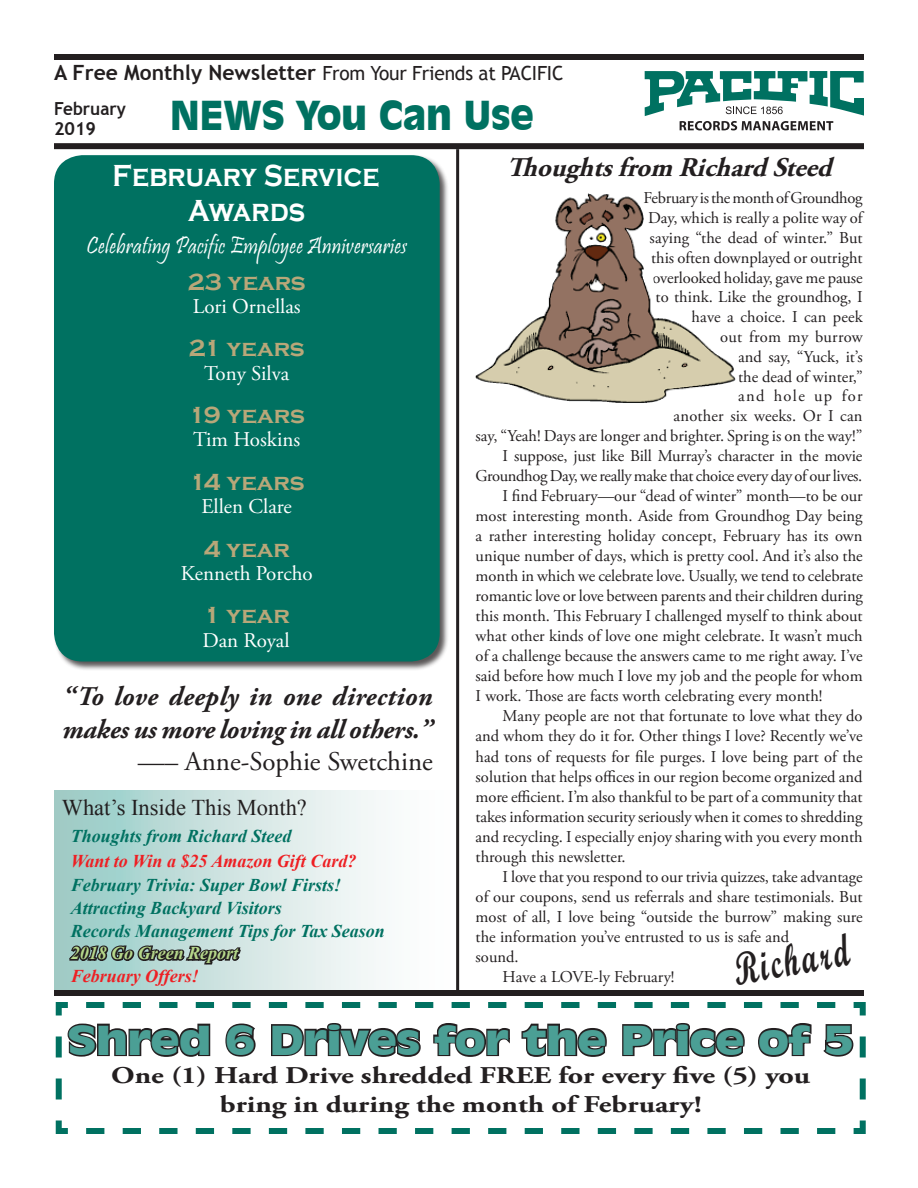
<style>
.page{position:relative;width:918px;height:1188px;background:#fff}
.page>*{position:absolute;margin:0;border:0;box-sizing:border-box;transform-origin:0 0}
.t1{font:45px "Script MT Bold";color:#231f20;scale:.67 1}
.t2{font:900 39px "Incised 901 BT";letter-spacing:-.02em;color:#4b9f95;scale:1.25 1}
.t3{font:900 39px "Incised 901 BT";letter-spacing:-.01em;color:#007161}
.t4{font:700 31.35px/34.2px "Copperplate Gothic";letter-spacing:.01em;color:#fff;text-align:center;scale:.85 1}
.t5{font:italic 700 27px/32.4px "Adobe Garamond Pro";letter-spacing:-.01em;color:#231f20}
.t6{font:italic 700 27px "Adobe Garamond Pro";color:#231f20}
.t7{font:27px "Adobe Garamond Pro";color:#231f20}
.t8{font:24.75px "Pristina";letter-spacing:.01em;color:#fff;scale:.91 1}
.t9{font:700 24px/28.8px "Adobe Garamond Pro";color:#231f20;text-align:center;scale:1.25 1}
.t10{font:700 24px "Copperplate Gothic";color:#b8a779}
.t11{font:22.5px "Times New Roman";color:#231f20}
.t12{font:21px "Adobe Garamond Pro";color:#fff}
.t13{font:19.5px "Trebuchet MS";letter-spacing:-.01em;color:#231f20}
.t14{font:italic 700 18px/22.6px "Times New Roman";color:#007161}
.t15{font:italic 700 18px "Times New Roman";color:#ee1f23}
.t16{font:italic 700 18px "Times New Roman";color:#b6d88b}
.t17{font:700 18px/19.5px "Trebuchet MS";color:#231f20;scale:.95 1}
.t18{font:16.5px "Adobe Garamond Pro";color:#231f20}
.t19{font:16.5px "Adobe Garamond Pro";letter-spacing:-.025em;color:#231f20}
.t20{font:16.5px "Adobe Garamond Pro";letter-spacing:-.02em;color:#231f20}
.t21{font:16.5px "Adobe Garamond Pro";letter-spacing:.08em;color:#231f20}
.s1{font-weight:700;font-size:21px}
</style>
<div class="page">
<div style="left:54px;top:791px;width:457px;height:199px;background:linear-gradient(to right,#9fccc7,#fff)"></div>
<svg style="left:65px;top:943px;width:178px;height:47px;background:#94afac"></svg>
<div style="left:54px;top:990px;width:810px;height:6px;background:#231f20"></div>
<div style="left:54px;top:143px;width:810px;height:6px;background:#231f20"></div>
<div style="left:54px;top:54px;width:810px;height:6px;background:#231f20"></div>
<svg style="left:645px;top:71px;width:219px;height:59px"></svg>
<svg style="left:55px;top:1002px;width:811px;height:132px"></svg>
<hr style="left:456px;top:149px;width:3px;height:844px;background:#231f20">
<div style="left:53px;top:155px;width:396px;height:516px;background:#231f20;opacity:.75"></div>
<div style="left:54px;top:155px;width:386px;height:506px;background:#007161;border-radius:28px"></div>
<img style="left:476px;top:193px;width:260px;height:210px">
<p class="t13" style="left:54px;top:62px;width:511px"><span class="s1">A Free Monthly Newsletter</span> From Your Friends at Pacific</p>
<p class="t17" style="left:54px;top:99px;width:77px">February<br>2019</p>
<h3 class="t6" style="left:507px;top:152px;width:335px">Thoughtsfrom RichardSteed</h3>
<h2 class="t3" style="left:170px;top:92px;width:366px">News You Can Use</h2>
<h3 class="t4" style="left:113px;top:159px;width:316px">February Service<br>Awards</h3>
<h3 class="t8" style="left:87px;top:232px;width:354px">Celebrating Pacific Employee Anniversaries</h3>
<h3 class="t10" style="left:188px;top:268px;width:120px">23 years</h3>
<p class="t12" style="left:193px;top:294px;width:109px">Lori Ornellas</p>
<h3 class="t10" style="left:189px;top:335px;width:117px">21 years</h3>
<p class="t12" style="left:204px;top:360px;width:87px">Tony Silva</p>
<h3 class="t10" style="left:189px;top:402px;width:118px">19 years</h3>
<p class="t12" style="left:193px;top:427px;width:109px">Tim Hoskins</p>
<h3 class="t10" style="left:189px;top:469px;width:117px">14 years</h3>
<p class="t12" style="left:202px;top:494px;width:92px">Ellen Clare</p>
<h3 class="t10" style="left:204px;top:535px;width:88px">4 year</h3>
<p class="t12" style="left:181px;top:561px;width:134px">Kenneth Porcho</p>
<h3 class="t10" style="left:204px;top:602px;width:88px">1 year</h3>
<p class="t12" style="left:202px;top:627px;width:89px">Dan Royal</p>
<p class="t20" style="left:644px;top:188px;width:220px">February is the month of Groundhog</p>
<p class="t18" style="left:648px;top:208px;width:216px">Day, which is really a polite way of</p>
<p class="t18" style="left:650px;top:228px;width:214px">saying “the dead of winter.” But</p>
<p class="t18" style="left:651px;top:248px;width:213px">this often downplayed or outright</p>
<p class="t18" style="left:653px;top:267px;width:211px">overlooked holiday, gave me pause</p>
<p class="t18" style="left:656px;top:287px;width:208px">to think. Like the groundhog, I</p>
<p class="t18" style="left:692px;top:307px;width:173px">have a choice. I can peek</p>
<p class="t18" style="left:720px;top:327px;width:144px">out from my burrow</p>
<p class="t18" style="left:738px;top:347px;width:126px">and say, “Yuck, it’s</p>
<p class="t18" style="left:738px;top:366px;width:126px">the dead of winter,”</p>
<p class="t21" style="left:738px;top:386px;width:126px">and hole up for</p>
<p class="t18" style="left:674px;top:406px;width:190px">another six weeks. Or I can</p>
<p class="t18" style="left:476px;top:426px;width:388px">say, “Yeah! Days are longer and brighter. Spring is on the way!”</p>
<p class="t18" style="left:503px;top:446px;width:361px">I suppose, just like Bill Murray’s character in the movie</p>
<p class="t19" style="left:476px;top:466px;width:388px">Groundhog Day, we really make that choice every day of our lives.</p>
<p class="t18" style="left:503px;top:486px;width:361px">I find February—our “dead of winter” month—to be our</p>
<p class="t18" style="left:476px;top:506px;width:388px">most interesting month. Aside from Groundhog Day being</p>
<p class="t18" style="left:476px;top:526px;width:388px">a rather interesting holiday concept, February has its own</p>
<p class="t18" style="left:476px;top:546px;width:389px">unique number of days, which is pretty cool. And it’s also the</p>
<p class="t18" style="left:476px;top:566px;width:389px">month in which we celebrate love. Usually, we tend to celebrate</p>
<p class="t18" style="left:476px;top:586px;width:389px">romantic love or love between parents and their children during</p>
<p class="t18" style="left:476px;top:606px;width:389px">this month. This February I challenged myself to think about</p>
<p class="t18" style="left:476px;top:626px;width:389px">what other kinds of love one might celebrate. It wasn’t much</p>
<p class="t18" style="left:476px;top:646px;width:388px">of a challenge because the answers came to me right away. I’ve</p>
<p class="t18" style="left:476px;top:666px;width:388px">said before how much I love my job and the people for whom</p>
<p class="t18" style="left:476px;top:686px;width:348px">I work. Those are facts worth celebrating every month!</p>
<p class="t18" style="left:503px;top:706px;width:361px">Many people are not that fortunate to love what they do</p>
<p class="t18" style="left:476px;top:726px;width:388px">and whom they do it for. Other things I love? Recently we’ve</p>
<p class="t18" style="left:476px;top:746px;width:388px">had tons of requests for file purges. I love being part of the</p>
<p class="t18" style="left:476px;top:766px;width:388px">solution that helps offices in our region become organized and</p>
<p class="t18" style="left:476px;top:786px;width:388px">more efficient. I’m also thankful to be part of a community that</p>
<p class="t18" style="left:476px;top:806px;width:388px">takes information security seriously when it comes to shredding</p>
<p class="t18" style="left:476px;top:826px;width:388px">and recycling. I especially enjoy sharing with you every month</p>
<p class="t18" style="left:476px;top:847px;width:152px">through this newsletter.</p>
<p class="t18" style="left:503px;top:867px;width:361px">I love that you respond to our trivia quizzes, take advantage</p>
<p class="t18" style="left:476px;top:887px;width:388px">of our coupons, send us referrals and share testimonials. But</p>
<p class="t18" style="left:476px;top:907px;width:389px">most of all, I love being “outside the burrow” making sure</p>
<p class="t18" style="left:476px;top:927px;width:315px">the information you’ve entrusted to us is safe and</p>
<p class="t18" style="left:476px;top:947px;width:44px">sound.</p>
<p class="t18" style="left:503px;top:967px;width:173px">Have a LOVE-ly February!</p>
<h3 class="t5" style="left:62px;top:681px;width:372px">“To love deeply in one direction makes us more loving in all others.”</h3>
<h3 class="t7" style="left:138px;top:745px;width:297px">—– Anne-Sophie Swetchine</h3>
<h3 class="t11" style="left:62px;top:793px;width:247px">What’s Inside This Month?</h3>
<p class="t14" style="left:71px;top:824px;width:222px">Thoughts from Richard Steed</p>
<p class="t15" style="left:71px;top:848px;width:287px">Want to Win a $25 Amazon Gift Card?</p>
<p class="t14" style="left:71px;top:873px;width:316px">February Trivia: Super Bowl Firsts!<br>Attracting Backyard Visitors<br>Records Management Tips for Tax Season</p>
<p class="t16" style="left:71px;top:941px;width:169px">2018 Go Green Report</p>
<p class="t15" style="left:71px;top:963px;width:130px">February Offers!</p>
<h1 class="t1" style="left:729px;top:943px;width:176px;rotate:-10deg">Richard</h1>
<h2 class="t2" style="left:67px;top:1017px;width:631px">Shred 6 Drives for the Price of 5</h2>
<h3 class="t9" style="left:111px;top:1062px;width:561px">One (1) Hard Drive shredded FREE for every five (5) you bring in during the month of February!</h3>
</div>
